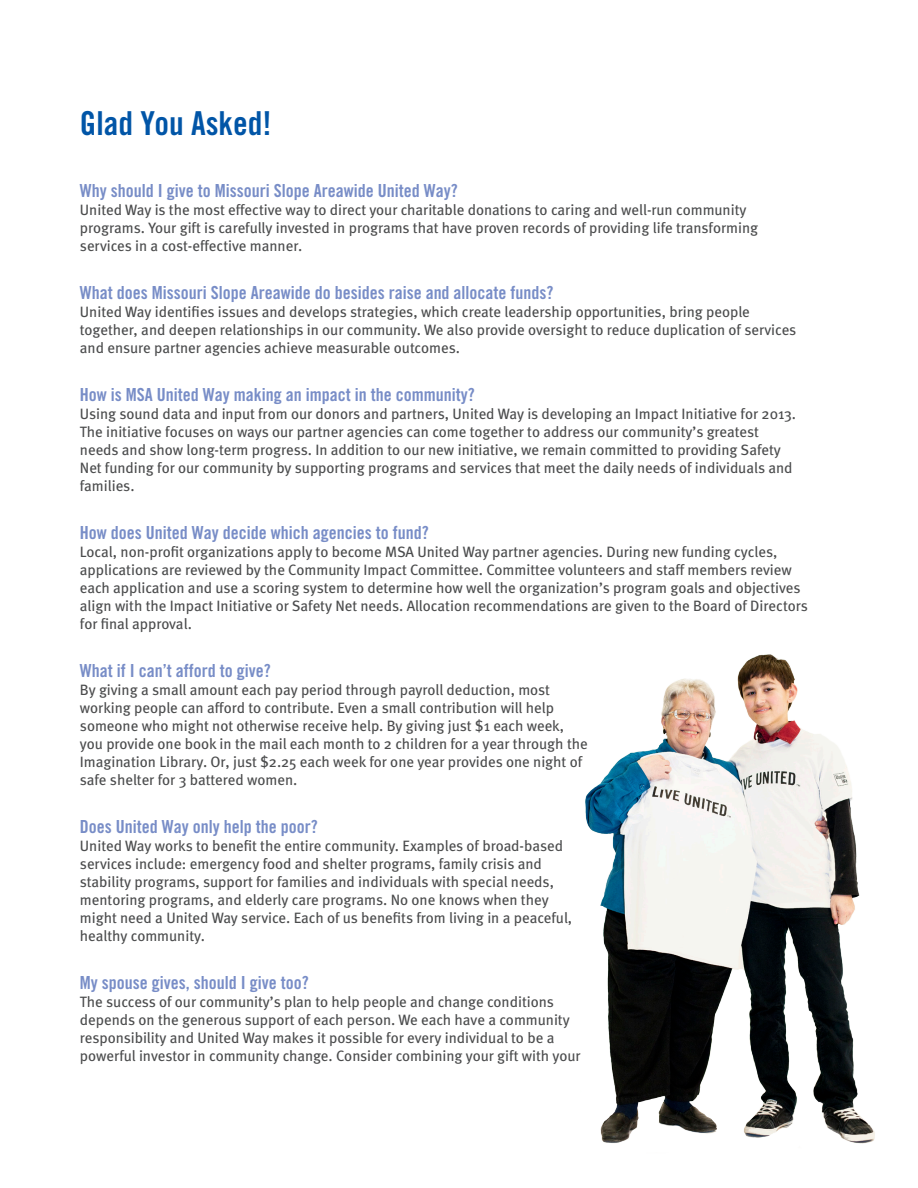
<style>
.page{position:relative;width:918px;height:1188px;background:#fff}
.page>*{position:absolute;margin:0;border:0;box-sizing:border-box;transform-origin:0 0}
.t1{font:33px "Trade Gothic Bold Cond Twenty";color:#0155a7}
.t2{font:18px "Trade Gothic Bold Cond Twenty";color:#788dc7}
.t3{font:15px/18px "Meta";color:#4b4c4d}
</style>
<div class="page">
<img style="left:585px;top:654px;width:290px;height:490px">
<p class="t1" style="left:80px;top:104px;width:193px">Glad You Asked!</p>
<p class="t2" style="left:80px;top:179px;width:379px">Why should I give to Missouri Slope Areawide United Way?</p>
<p class="t3" style="left:80px;top:200px;width:680px">United Way is the most effective way to direct your charitable donations to caring and well-run community programs. Your gift is carefully invested in programs that have proven records of providing life transforming services in a cost-effective manner.</p>
<p class="t2" style="left:80px;top:281px;width:475px">What does Missouri Slope Areawide do besides raise and allocate funds?</p>
<p class="t3" style="left:80px;top:302px;width:718px">United Way identifies issues and develops strategies, which create leadership opportunities, bring people together, and deepen relationships in our community. We also provide oversight to reduce duplication of services and ensure partner agencies achieve measurable outcomes.</p>
<p class="t2" style="left:80px;top:383px;width:396px">How is MSA United Way making an impact in the community?</p>
<p class="t3" style="left:80px;top:404px;width:718px">Using sound data and input from our donors and partners, United Way is developing an Impact Initiative for 2013.<br>The initiative focuses on ways our partner agencies can come together to address our community’s greatest needs and show long-term progress. In addition to our new initiative, we remain committed to providing Safety Net funding for our community by supporting programs and services that meet the daily needs of individuals and families.</p>
<p class="t2" style="left:80px;top:521px;width:350px">How does United Way decide which agencies to fund?</p>
<p class="t3" style="left:80px;top:542px;width:729px">Local, non-profit organizations apply to become MSA United Way partner agencies. During new funding cycles, applications are reviewed by the Community Impact Committee. Committee volunteers and staff members review each application and use a scoring system to determine how well the organization’s program goals and objectives align with the Impact Initiative or Safety Net needs. Allocation recommendations are given to the Board of Directors for final approval.</p>
<p class="t2" style="left:80px;top:659px;width:192px">What if I can’t afford to give?</p>
<p class="t3" style="left:80px;top:680px;width:472px">By giving a small amount each pay period through payroll deduction, most</p>
<p class="t3" style="left:80px;top:698px;width:476px">working people can afford to contribute. Even a small contribution will help</p>
<p class="t3" style="left:80px;top:716px;width:486px">someone who might not otherwise receive help. By giving just $1 each week,</p>
<p class="t3" style="left:80px;top:734px;width:509px">you provide one book in the mail each month to 2 children for a year through the</p>
<p class="t3" style="left:80px;top:752px;width:504px">Imagination Library. Or, just $2.25 each week for one year provides one night of</p>
<p class="t3" style="left:80px;top:770px;width:219px">safe shelter for 3 battered women.</p>
<p class="t2" style="left:80px;top:815px;width:239px">Does United Way only help the poor?</p>
<p class="t3" style="left:80px;top:836px;width:485px">United Way works to benefit the entire community. Examples of broad-based</p>
<p class="t3" style="left:80px;top:854px;width:464px">services include: emergency food and shelter programs, family crisis and</p>
<p class="t3" style="left:80px;top:872px;width:476px">stability programs, support for families and individuals with special needs,</p>
<p class="t3" style="left:80px;top:890px;width:470px">mentoring programs, and elderly care programs. No one knows when they</p>
<p class="t3" style="left:80px;top:908px;width:494px">might need a United Way service. Each of us benefits from living in a peaceful,</p>
<p class="t3" style="left:80px;top:926px;width:127px">healthy community.</p>
<p class="t2" style="left:80px;top:971px;width:230px">My spouse gives, should I give too?</p>
<p class="t3" style="left:80px;top:992px;width:476px">The success of our community’s plan to help people and change conditions</p>
<p class="t3" style="left:80px;top:1010px;width:491px">depends on the generous support of each person. We each have a community</p>
<p class="t3" style="left:80px;top:1028px;width:476px">responsibility and United Way makes it possible for every individual to be a</p>
<p class="t3" style="left:80px;top:1046px;width:502px">powerful investor in community change. Consider combining your gift with your</p>
</div>
